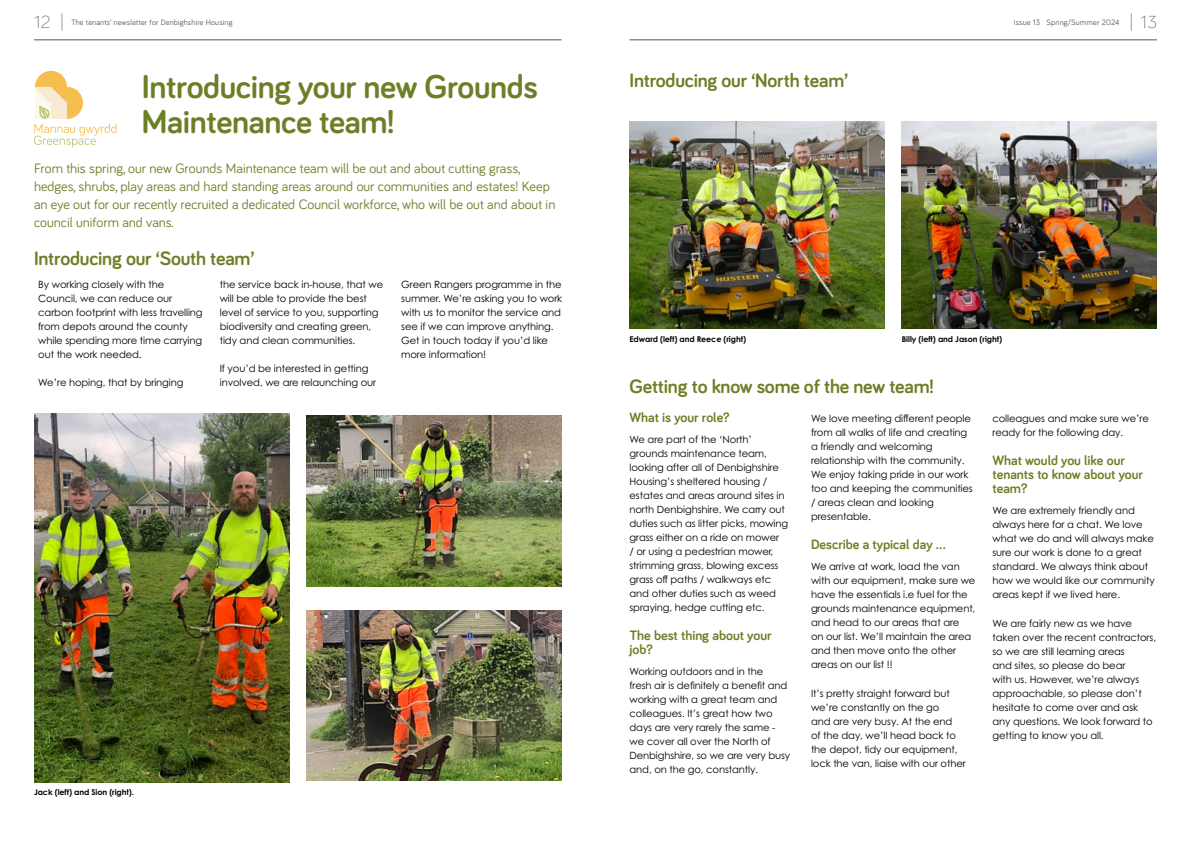
<style>
.page{position:relative;width:1191px;height:842px;background:#fff}
.page>*{position:absolute;margin:0;border:0;box-sizing:border-box;transform-origin:0 0}
.t1{font:700 34px/35px "Bariol";letter-spacing:-.01em;color:#6c7f27}
.t2{font:700 20px "Bariol";letter-spacing:-.01em;color:#6c7f27}
.t3{font:300 18px "Bariol";color:#575756}
.t4{font:14px/18px "Bariol";color:#6c7f27}
.t5{font:700 14px/14px "Bariol";color:#6c7f27}
.t6{font:10px/14px "Century Gothic Pro";letter-spacing:-.01em;color:#000}
.t7{font:700 8px "Century Gothic Pro";letter-spacing:-.01em;color:#000}
.t8{font:8px "Bariol";letter-spacing:.02em;color:#575756}
</style>
<div class="page">
<hr style="left:34px;top:40px;width:527px;height:1px;background:#575756">
<hr style="left:629px;top:40px;width:528px;height:1px;background:#575756">
<div style="left:35px;top:71px;width:32px;height:32px;background:#f6bd4f;border-radius:50%"></div>
<svg style="left:34px;top:87px;width:82px;height:60px"></svg>
<img style="left:629px;top:122px;width:255px;height:207px">
<img style="left:901px;top:122px;width:256px;height:207px">
<img style="left:34px;top:414px;width:255px;height:368px">
<img style="left:306px;top:416px;width:255px;height:170px">
<img style="left:306px;top:610px;width:255px;height:170px">
<h3 class="t3" style="left:34px;top:10px;width:32px">12 |</h3>
<p class="t8" style="left:71px;top:17px;width:163px">The tenants’ newsletter for Denbighshire Housing</p>
<p class="t8" style="left:1013px;top:17px;width:107px">Issue 13 Spring/Summer 2024</p>
<h3 class="t3" style="left:1129px;top:10px;width:29px">| 13</h3>
<h1 class="t1" style="left:142px;top:67px;width:397px">Introducing your new Grounds<br>Maintenance team!</h1>
<p class="t4" style="left:34px;top:159px;width:523px">From this spring, our new Grounds Maintenance team will be out and about cutting grass, hedges, shrubs, play areas and hard standing areas around our communities and estates! Keep an eye out for our recently recruited a dedicated Council workforce, who will be out and about in council uniform and vans.</p>
<h2 class="t2" style="left:34px;top:245px;width:222px">Introducing our ‘South team’</h2>
<p class="t6" style="left:38px;top:277px;width:166px">By working closely with the<br>Council, we can reduce our carbon footprint with less travelling from depots around the county while spending more time carrying out the work needed.</p>
<p class="t6" style="left:38px;top:375px;width:147px">We’re hoping, that by bringing</p>
<p class="t6" style="left:220px;top:277px;width:165px">the service back in-house, that we will be able to provide the best level of service to you, supporting biodiversity and creating green, tidy and clean communities.</p>
<p class="t6" style="left:220px;top:361px;width:158px">If you’d be interested in getting involved, we are relaunching our</p>
<p class="t6" style="left:401px;top:277px;width:163px">Green Rangers programme in the summer. We’re asking you to work with us to monitor the service and see if we can improve anything.<br>Get in touch today if you’d like more information!</p>
<p class="t7" style="left:34px;top:787px;width:101px">Jack (left) and Sion (right).</p>
<h2 class="t2" style="left:629px;top:66px;width:220px">Introducing our ‘North team’</h2>
<p class="t7" style="left:629px;top:334px;width:118px">Edward (left) and Reece (right)</p>
<p class="t7" style="left:901px;top:334px;width:102px">Billy (left) and Jason (right)</p>
<h2 class="t2" style="left:629px;top:372px;width:306px">Getting to know some of the new team!</h2>
<h3 class="t5" style="left:629px;top:410px;width:102px">What is your role?</h3>
<p class="t6" style="left:629px;top:432px;width:160px">We are part of the ‘North’ grounds maintenance team, looking after all of Denbighshire<br>Housing’s sheltered housing / estates and areas around sites in north Denbighshire. We carry out duties such as litter picks, mowing grass either on a ride on mower<br>/ or using a pedestrian mower, strimming grass, blowing excess grass off paths / walkways etc and other duties such as weed spraying, hedge cutting etc.</p>
<h3 class="t5" style="left:629px;top:628px;width:144px">The best thing about your job?</h3>
<p class="t6" style="left:629px;top:664px;width:162px">Working outdoors and in the<br>fresh air is definitely a benefit and working with a great team and colleagues. It’s great how two days are very rarely the same - we cover all over the North of<br>Denbighshire, so we are very busy and, on the go, constantly.</p>
<p class="t6" style="left:811px;top:411px;width:163px">We love meeting different people from all walks of life and creating a friendly and welcoming relationship with the community.<br>We enjoy taking pride in our work too and keeping the communities / areas clean and looking presentable.</p>
<h3 class="t5" style="left:811px;top:537px;width:136px">Describe a typical day …</h3>
<p class="t6" style="left:811px;top:559px;width:166px">We arrive at work, load the van with our equipment, make sure we have the essentials i.e fuel for the grounds maintenance equipment, and head to our areas that are<br>on our list. We’ll maintain the area and then move onto the other areas on our list !!</p>
<p class="t6" style="left:811px;top:686px;width:156px">It’s pretty straight forward but we’re constantly on the go<br>and are very busy. At the end<br>of the day, we’ll head back to the depot, tidy our equipment, lock the van, liaise with our other</p>
<p class="t6" style="left:992px;top:411px;width:158px">colleagues and make sure we’re ready for the following day.</p>
<h3 class="t5" style="left:992px;top:453px;width:152px">What would you like our tenants to know about your team?</h3>
<p class="t6" style="left:992px;top:503px;width:164px">We are extremely friendly and always here for a chat. We love what we do and will always make sure our work is done to a great standard. We always think about how we would like our community areas kept if we lived here.</p>
<p class="t6" style="left:992px;top:616px;width:165px">We are fairly new as we have taken over the recent contractors, so we are still learning areas<br>and sites, so please do bear<br>with us. However, we’re always approachable, so please don’t hesitate to come over and ask any questions. We look forward to getting to know you all.</p>
</div>
